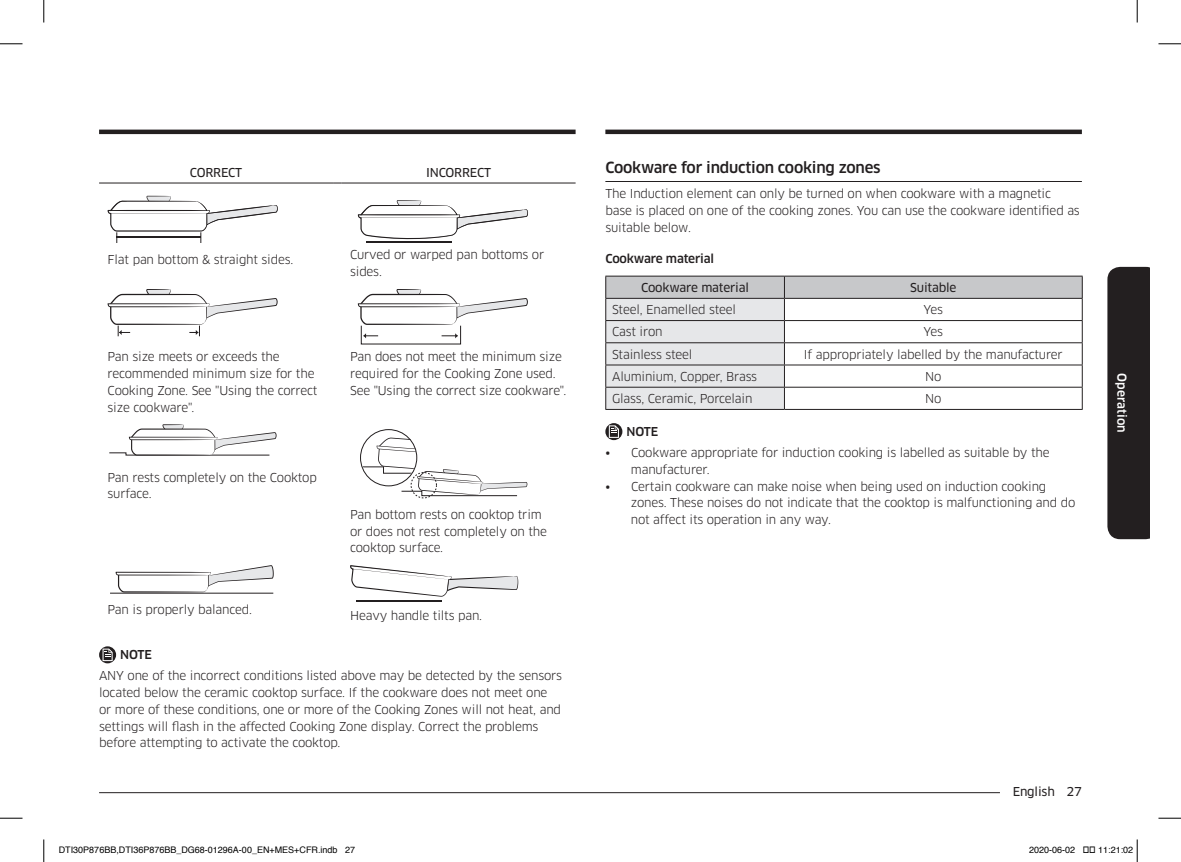
<style>
.page{position:relative;width:1181px;height:862px;background:#fff}
.page>*{position:absolute;margin:0;border:0;box-sizing:border-box;transform-origin:0 0}
.t1{font:500 15px "Samsung Clan Pro";letter-spacing:-.015em;color:#231f20}
.t2{font:12px/16.8px "Samsung Clan Pro";letter-spacing:-.015em;color:#231f20}
.t3{font:12px "Samsung Clan Pro News";letter-spacing:-.015em;color:#231f20}
.t4{font:500 12px "Samsung Clan Pro";letter-spacing:-.015em;color:#231f20}
.t5{font:500 12px "Samsung Clan Pro";color:#fff}
.t6{font:9px "Helvetica";color:#000}
.s1{font-family:"Samsung Clan Pro News"}
</style>
<div class="page">
<hr style="left:99px;top:792px;width:935px;height:1px;background:#231f20">
<div style="left:999px;top:782px;width:82px;height:15px;background:#fff"></div>
<div style="left:1107px;top:267px;width:42px;height:272px;background:#231f20"></div>
<div style="left:605px;top:129px;width:476px;height:5px;background:#231f20"></div>
<div style="left:99px;top:129px;width:476px;height:5px;background:#231f20"></div>
<hr style="left:99px;top:183px;width:234px;height:1px;background:#231f20">
<hr style="left:341px;top:183px;width:234px;height:1px;background:#231f20">
<svg style="left:108px;top:196px;width:170px;height:47px"></svg>
<hr style="left:366px;top:241px;width:86px;height:1px;background:#231f20">
<svg style="left:358px;top:200px;width:170px;height:39px"></svg>
<svg style="left:108px;top:289px;width:170px;height:47px"></svg>
<svg style="left:363px;top:333px;width:15px;height:5px"></svg>
<svg style="left:441px;top:333px;width:16px;height:5px"></svg>
<svg style="left:358px;top:289px;width:170px;height:36px"></svg>
<svg style="left:109px;top:424px;width:167px;height:31px"></svg>
<svg style="left:360px;top:429px;width:57px;height:56px"></svg>
<svg style="left:361px;top:435px;width:166px;height:61px"></svg>
<div style="left:411px;top:472px;width:26px;height:26px;border:1px dashed #231f20;border-radius:50%"></div>
<svg style="left:116px;top:565px;width:158px;height:27px"></svg>
<hr style="left:110px;top:592px;width:163px;height:1px;background:#231f20">
<hr style="left:356px;top:600px;width:85px;height:2px;background:#231f20">
<svg style="left:350px;top:565px;width:168px;height:31px"></svg>
<svg style="left:99px;top:646px;width:17px;height:17px"></svg>
<svg style="left:102px;top:648px;width:11px;height:13px"></svg>
<hr style="left:605px;top:181px;width:476px;height:1px;background:#231f20">
<svg style="left:605px;top:276px;width:477px;height:133px"></svg>
<hr style="left:605px;top:409px;width:179px;height:1px;background:#231f20">
<hr style="left:784px;top:409px;width:298px;height:1px;background:#231f20">
<svg style="left:605px;top:423px;width:17px;height:17px"></svg>
<svg style="left:608px;top:425px;width:11px;height:13px"></svg>
<svg style="left:0;top:44px;width:22px;height:1px"></svg>
<svg style="left:1158px;top:44px;width:22px;height:1px"></svg>
<svg style="left:0;top:817px;width:22px;height:1px"></svg>
<svg style="left:1158px;top:817px;width:22px;height:1px"></svg>
<svg style="left:44px;top:0;width:1px;height:23px"></svg>
<svg style="left:44px;top:839px;width:1px;height:22px"></svg>
<svg style="left:1136px;top:0;width:1px;height:23px"></svg>
<svg style="left:1136px;top:839px;width:1px;height:22px"></svg>
<p class="t3" style="left:190px;top:165px;width:54px">CORRECT</p>
<p class="t3" style="left:426px;top:165px;width:67px">INCORRECT</p>
<p class="t2" style="left:108px;top:251px;width:187px">Flat pan bottom &amp; straight sides.</p>
<p class="t2" style="left:350px;top:246px;width:196px">Curved or warped pan bottoms or sides.</p>
<p class="t2" style="left:108px;top:348px;width:211px">Pan size meets or exceeds the recommended minimum size for the<br>Cooking Zone. See "Using the correct size cookware".</p>
<p class="t2" style="left:350px;top:348px;width:218px">Pan does not meet the minimum size required for the Cooking Zone used.<br>See "Using the correct size cookware".</p>
<p class="t2" style="left:108px;top:468px;width:211px">Pan rests completely on the Cooktop surface.</p>
<p class="t2" style="left:108px;top:601px;width:146px">Pan is properly balanced.</p>
<p class="t2" style="left:350px;top:506px;width:198px">Pan bottom rests on cooktop trim or does not rest completely on the cooktop surface.</p>
<p class="t2" style="left:350px;top:607px;width:133px">Heavy handle tilts pan.</p>
<p class="t4" style="left:120px;top:647px;width:33px">NOTE</p>
<p class="t2" style="left:99px;top:667px;width:464px">ANY one of the incorrect conditions listed above may be detected by the sensors located below the ceramic cooktop surface. If the cookware does not meet one or more of these conditions, one or more of the Cooking Zones will not heat, and settings will flash in the affected Cooking Zone display. Correct the problems before attempting to activate the cooktop.</p>
<p class="t1" style="left:605px;top:158px;width:277px">Cookware for induction cooking zones</p>
<p class="t2" style="left:605px;top:185px;width:476px">The Induction element can only be turned on when cookware with a magnetic base is placed on one of the cooking zones. You can use the cookware identified as suitable below.</p>
<p class="t4" style="left:605px;top:251px;width:110px">Cookware material</p>
<p class="t3" style="left:641px;top:280px;width:109px">Cookware material</p>
<p class="t3" style="left:910px;top:280px;width:48px">Suitable</p>
<p class="t2" style="left:612px;top:301px;width:125px">Steel, Enamelled steel</p>
<p class="t2" style="left:923px;top:301px;width:21px">Yes</p>
<p class="t2" style="left:612px;top:323px;width:52px">Cast iron</p>
<p class="t2" style="left:923px;top:323px;width:21px">Yes</p>
<p class="t2" style="left:612px;top:346px;width:82px">Stainless steel</p>
<p class="t2" style="left:803px;top:346px;width:260px">If appropriately labelled by the manufacturer</p>
<p class="t2" style="left:612px;top:368px;width:146px">Aluminium, Copper, Brass</p>
<p class="t2" style="left:925px;top:368px;width:18px">No</p>
<p class="t2" style="left:612px;top:390px;width:142px">Glass, Ceramic, Porcelain</p>
<p class="t2" style="left:925px;top:390px;width:18px">No</p>
<p class="t4" style="left:626px;top:424px;width:33px">NOTE</p>
<p class="t2" style="left:631px;top:444px;width:420px;text-indent:-26px"><span class="s1">•</span> Cookware appropriate for induction cooking is labelled as suitable by the manufacturer.</p>
<p class="t2" style="left:631px;top:477px;width:446px;text-indent:-26px"><span class="s1">•</span> Certain cookware can make noise when being used on induction cooking zones. These noises do not indicate that the cooktop is malfunctioning and do not affect its operation in any way.</p>
<p class="t5" style="left:1128px;top:373px;width:61px;rotate:90deg">Operation</p>
<p class="t3" style="left:1012px;top:784px;width:71px">English 27</p>
<p class="t6" style="left:59px;top:844px;width:298px">DTI30P876BB,DTI36P876BB_DG68-01296A-00_EN+MES+CFR.indb 27</p>
<p class="t6" style="left:1029px;top:844px;width:48px">2020-06-02</p>
<p class="t6" style="left:1098px;top:844px;width:37px">11:21:02</p>
</div>
